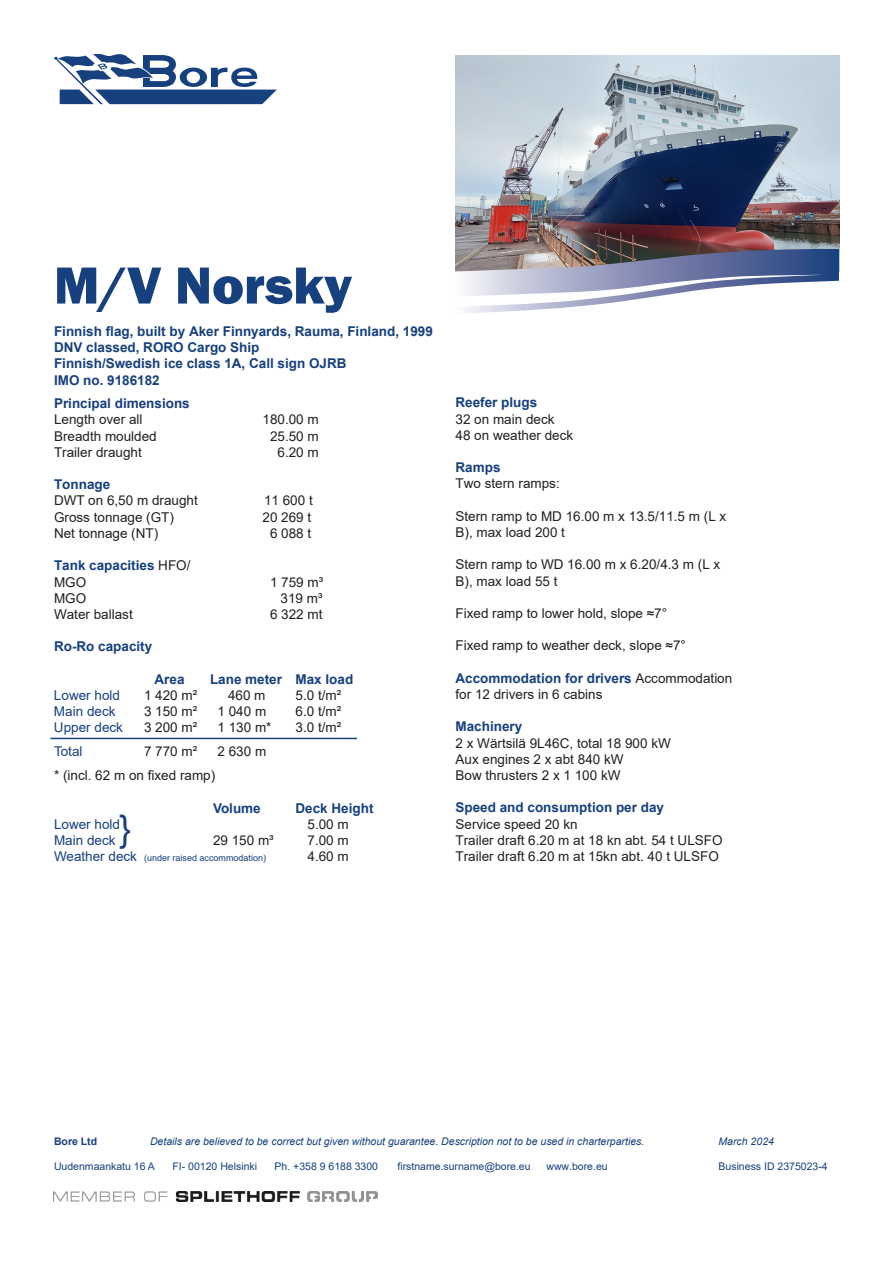
<style>
.page{position:relative;width:893px;height:1263px;background:#fff}
.page>*{position:absolute;margin:0;border:0;box-sizing:border-box;transform-origin:0 0}
.t1{font:800 54px "Franklin Gothic";color:#16407e}
.t2{font:36px "Arial";color:#16407e}
.t3{font:13.5px/16.2px "Arial";color:#231f20}
.t4{font:700 13.5px/16.2px "Arial";color:#16407e}
.t5{font:13.5px "Arial";color:#16407e}
.t6{font:10.5px "Arial";color:#16407e}
.t7{font:italic 10.5px "Arial";color:#16407e}
.t8{font:700 10.5px "Arial";color:#16407e}
.t9{font:9px "Arial";color:#16407e}
.s1{font-weight:700;color:#16407e}
.s2{font-size:13.5px}
</style>
<div class="page">
<svg style="left:54px;top:54px;width:223px;height:50px"></svg>
<img style="left:455px;top:56px;width:384px;height:193px">
<hr style="left:50px;top:738px;width:307px;height:1px;background:#16407e">
<svg style="left:455px;top:249px;width:384px;height:64px"></svg>
<img style="left:53px;top:1191px;width:324px;height:10px">
<h1 class="t1" style="left:54px;top:250px;width:299px">M/V Norsky</h1>
<p class="t4" style="left:54px;top:323px;width:380px">Finnish flag, built by Aker Finnyards, Rauma, Finland, 1999<br>DNV classed, RORO Cargo Ship<br>Finnish/Swedish ice class 1A, Call sign OJRB<br>IMO no. 9186182</p>
<p class="t3" style="left:262px;top:412px;width:58px;text-align:right">180.00 m<br>25.50 m<br>6.20 m</p>
<p class="t3" style="left:262px;top:493px;width:52px;text-align:center">11 600 t<br>20 269 t<br>6 088 t</p>
<p class="t3" style="left:270px;top:574px;width:55px;text-align:right">1 759 m³<br>319 m³<br>6 322 mt</p>
<p class="t4" style="left:54px;top:396px;width:137px">Principal dimensions</p>
<p class="t3" style="left:54px;top:412px;width:104px">Length over all<br>Breadth moulded<br>Trailer draught</p>
<p class="t4" style="left:54px;top:477px;width:58px">Tonnage</p>
<p class="t3" style="left:54px;top:493px;width:145px">DWT on 6,50 m draught<br>Gross tonnage (GT)<br>Net tonnage (NT)</p>
<p class="t3" style="left:54px;top:557px;width:138px"><span class="s1">Tank capacities</span> HFO/<br>MGO<br>MGO<br>Water ballast</p>
<p class="t4" style="left:54px;top:639px;width:100px">Ro-Ro capacity</p>
<p class="t4" style="left:154px;top:671px;width:32px">Area</p>
<p class="t4" style="left:210px;top:671px;width:145px">Lane meter Max load</p>
<p class="t3" style="left:144px;top:687px;width:55px">1 420 m²</p>
<p class="t3" style="left:228px;top:687px;width:39px">460 m</p>
<p class="t3" style="left:295px;top:687px;width:47px">5.0 t/m²</p>
<p class="t5" style="left:54px;top:702px;width:63px">Main deck</p>
<p class="t3" style="left:144px;top:703px;width:55px">3 150 m²</p>
<p class="t3" style="left:217px;top:703px;width:50px">1 040 m</p>
<p class="t3" style="left:295px;top:703px;width:47px">6.0 t/m²</p>
<p class="t5" style="left:54px;top:718px;width:71px">Upper deck</p>
<p class="t3" style="left:144px;top:719px;width:55px">3 200 m²</p>
<p class="t3" style="left:217px;top:719px;width:56px">1 130 m*</p>
<p class="t3" style="left:295px;top:719px;width:47px">3.0 t/m²</p>
<p class="t5" style="left:54px;top:742px;width:30px">Total</p>
<p class="t3" style="left:144px;top:743px;width:55px">7 770 m²</p>
<p class="t3" style="left:217px;top:743px;width:50px">2 630 m</p>
<p class="t3" style="left:54px;top:767px;width:163px">* (incl. 62 m on fixed ramp)</p>
<p class="t4" style="left:213px;top:800px;width:49px">Volume</p>
<p class="t4" style="left:295px;top:800px;width:80px">Deck Height</p>
<p class="t3" style="left:308px;top:816px;width:43px">5.00 m</p>
<p class="t5" style="left:54px;top:831px;width:63px">Main deck</p>
<p class="t3" style="left:213px;top:832px;width:62px">29 150 m³</p>
<p class="t3" style="left:308px;top:832px;width:43px">7.00 m</p>
<p class="t9" style="left:54px;top:852px;width:214px"><span class="s2">Weather deck</span> (under raised accommodation)</p>
<p class="t3" style="left:308px;top:848px;width:43px">4.60 m</p>
<h2 class="t2" style="left:119px;top:804px;width:14px">}</h2>
<p class="t4" style="left:455px;top:395px;width:83px">Reefer plugs</p>
<p class="t3" style="left:455px;top:411px;width:119px">32 on main deck<br>48 on weather deck</p>
<p class="t4" style="left:455px;top:459px;width:47px">Ramps</p>
<p class="t3" style="left:455px;top:475px;width:106px">Two stern ramps:</p>
<p class="t3" style="left:455px;top:508px;width:272px">Stern ramp to MD 16.00 m x 13.5/11.5 m (L x<br>B), max load 200 t</p>
<p class="t3" style="left:455px;top:556px;width:266px">Stern ramp to WD 16.00 m x 6.20/4.3 m (L x<br>B), max load 55 t</p>
<p class="t3" style="left:455px;top:605px;width:213px">Fixed ramp to lower hold, slope ≈7°</p>
<p class="t3" style="left:455px;top:637px;width:232px">Fixed ramp to weather deck, slope ≈7°</p>
<p class="t3" style="left:455px;top:670px;width:278px"><span class="s1">Accommodation for drivers</span> Accommodation for 12 drivers in 6 cabins</p>
<p class="t4" style="left:455px;top:719px;width:68px">Machinery</p>
<p class="t3" style="left:455px;top:735px;width:217px">2 x Wärtsilä 9L46C, total 18 900 kW<br>Aux engines 2 x abt 840 kW<br>Bow thrusters 2 x 1 100 kW</p>
<p class="t4" style="left:455px;top:800px;width:210px">Speed and consumption per day</p>
<p class="t3" style="left:455px;top:816px;width:269px">Service speed 20 kn<br>Trailer draft 6.20 m at 18 kn abt. 54 t ULSFO<br>Trailer draft 6.20 m at 15kn abt. 40 t ULSFO</p>
<p class="t8" style="left:54px;top:1134px;width:45px">Bore Ltd</p>
<p class="t7" style="left:150px;top:1134px;width:496px">Details are believed to be correct but given without guarantee. Description not to be used in charterparties.</p>
<p class="t7" style="left:719px;top:1134px;width:57px">March 2024</p>
<p class="t6" style="left:54px;top:1159px;width:102px">Uudenmaankatu 16 A</p>
<p class="t6" style="left:173px;top:1159px;width:86px">FI- 00120 Helsinki</p>
<p class="t6" style="left:274px;top:1159px;width:105px">Ph. +358 9 6188 3300</p>
<p class="t6" style="left:397px;top:1159px;width:135px">firstname.surname@bore.eu</p>
<p class="t6" style="left:546px;top:1159px;width:63px">www.bore.eu</p>
<p class="t6" style="left:719px;top:1159px;width:111px">Business ID 2375023-4</p>
</div>
